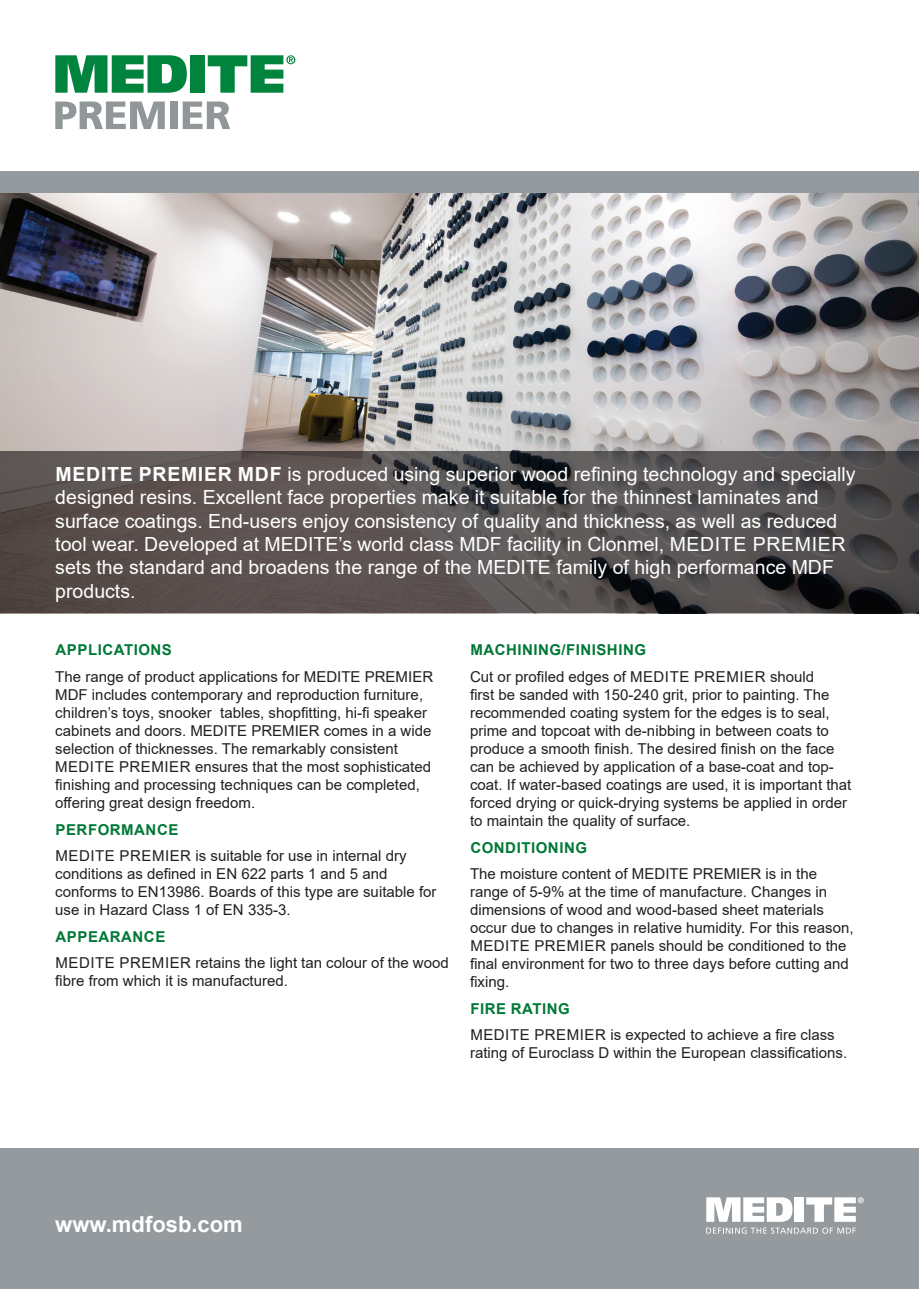
<style>
.page{position:relative;width:919px;height:1289px;background:#fff}
.page>*{position:absolute;margin:0;border:0;box-sizing:border-box;transform-origin:0 0}
.t1{font:700 22.05px "Arial";color:#fff}
.t2{font:19.5px/23.4px "Arial";color:#fff}
.t3{font:15px/18px "Arial";color:#231f20}
.t4{font:700 15px "Arial";letter-spacing:.035em;color:#007836}
.s1{font-weight:700}
</style>
<div class="page">
<div style="left:0;top:1148px;width:918px;height:140px;background:#949a9d"></div>
<svg style="left:706px;top:1197px;width:86px;height:24px"></svg>
<div style="left:794px;top:1197px;width:10px;height:24px;background:#fff"></div>
<svg style="left:806px;top:1197px;width:57px;height:24px"></svg>
<svg style="left:706px;top:1227px;width:149px;height:6px"></svg>
<img style="left:0;top:193px;width:918px;height:258px">
<div style="left:0;top:172px;width:918px;height:21px;background:#949a9d"></div>
<svg style="left:0;top:451px;width:918px;height:162px;fill:#5a5251"></svg>
<svg style="left:55px;top:101px;width:110px;height:28px"></svg>
<div style="left:170px;top:101px;width:7px;height:28px;background:#919799"></div>
<svg style="left:183px;top:101px;width:47px;height:28px"></svg>
<svg style="left:55px;top:55px;width:132px;height:38px"></svg>
<div style="left:190px;top:55px;width:14px;height:38px;background:#00843d"></div>
<svg style="left:208px;top:55px;width:87px;height:38px"></svg>
<p class="t2" style="left:55px;top:462px;width:801px"><span class="s1">MEDITE PREMIER MDF</span> is produced using superior wood refining technology and specially designed resins. Excellent face properties make it suitable for the thinnest laminates and surface coatings. End-users enjoy consistency of quality and thickness, as well as reduced tool wear. Developed at MEDITE’s world class MDF facility in Clonmel, MEDITE PREMIER sets the standard and broadens the range of the MEDITE family of high performance MDF products.</p>
<p class="t4" style="left:56px;top:639px;width:118px">APPLICATIONS</p>
<p class="t3" style="left:55px;top:667px;width:379px">The range of product applications for MEDITE PREMIER MDF includes contemporary and reproduction furniture, children’s toys, snooker tables, shopfitting, hi-fi speaker cabinets and doors. MEDITE PREMIER comes in a wide selection of thicknesses. The remarkably consistent MEDITE PREMIER ensures that the most sophisticated finishing and processing techniques can be completed, offering great design freedom.</p>
<p class="t4" style="left:56px;top:818px;width:124px">PERFORMANCE</p>
<p class="t3" style="left:55px;top:846px;width:383px">MEDITE PREMIER is suitable for use in internal dry conditions as defined in EN 622 parts 1 and 5 and conforms to EN13986. Boards of this type are suitable for use in Hazard Class 1 of EN 335-3.</p>
<p class="t4" style="left:56px;top:925px;width:111px">APPEARANCE</p>
<p class="t3" style="left:55px;top:953px;width:395px">MEDITE PREMIER retains the light tan colour of the wood fibre from which it is manufactured.</p>
<p class="t4" style="left:470px;top:639px;width:177px">MACHINING/FINISHING</p>
<p class="t3" style="left:470px;top:667px;width:383px">Cut or profiled edges of MEDITE PREMIER should<br>first be sanded with 150-240 grit, prior to painting. The recommended coating system for the edges is to seal, prime and topcoat with de-nibbing in between coats to produce a smooth finish. The desired finish on the face can be achieved by application of a base-coat and top&shy;coat. If water-based coatings are used, it is important that forced drying or quick-drying systems be applied in order to maintain the quality of surface.</p>
<p class="t4" style="left:470px;top:836px;width:118px">CONDITIONING</p>
<p class="t3" style="left:470px;top:864px;width:385px">The moisture content of MEDITE PREMIER is in the range of 5-9% at the time of manufacture. Changes in dimensions of wood and wood-based sheet materials occur due to changes in relative humidity. For this reason, MEDITE PREMIER panels should be conditioned to the final environment for two to three days before cutting and fixing.</p>
<p class="t4" style="left:470px;top:997px;width:101px">FIRE RATING</p>
<p class="t3" style="left:470px;top:1025px;width:378px">MEDITE PREMIER is expected to achieve a fire class rating of Euroclass D within the European classifications.</p>
<p class="t1" style="left:55px;top:1208px;width:189px">www.mdfosb.com</p>
</div>
